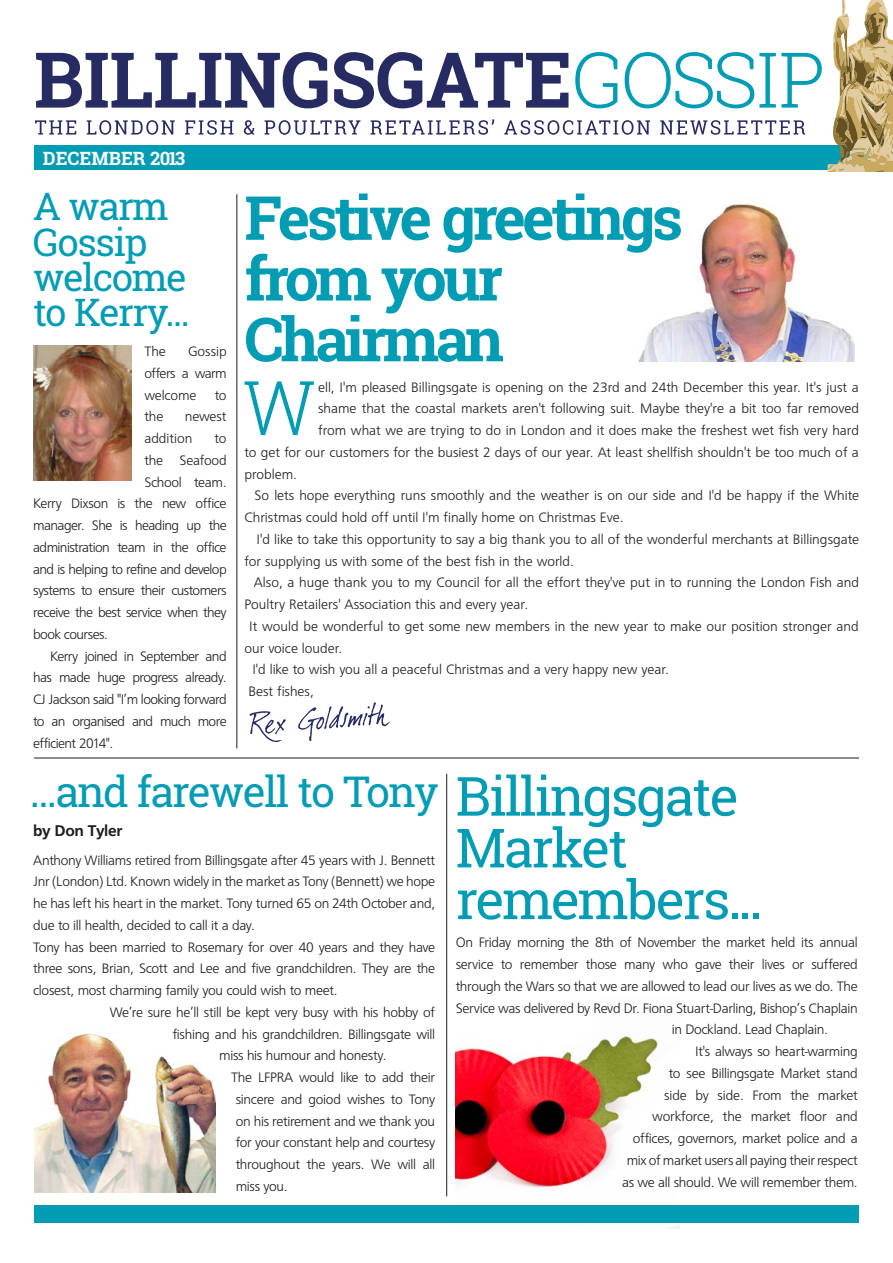
<style>
.page{position:relative;width:893px;height:1263px;background:#fff}
.page>*{position:absolute;margin:0;border:0;box-sizing:border-box;transform-origin:0 0}
.t1{font:300 75.45px "Roboto Slab";color:#009cb4}
.t2{font:700 60.75px/60.8px "Roboto Slab";letter-spacing:-.06em;color:#009cb4}
.t3{font:54px/51.8px "Roboto Slab";letter-spacing:-.04em;color:#009cb4}
.t4{font:42.75px "Roboto Slab";letter-spacing:-.04em;color:#009cb4}
.t5{font:38.25px/35.2px "Roboto Slab";letter-spacing:-.04em;color:#009cb4}
.t6{font:700 18.45px "Roboto Slab";color:#fff}
.t7{font:600 16.2px "Frutiger 2";letter-spacing:-.02em;color:#1d1d1b}
.t8{font:300 14.25px/21.8px "Frutiger 2";letter-spacing:-.02em;color:#1d1d1b;text-align:justify}
.t9{font:300 14.25px "Frutiger 2";color:#1d1d1b}
.t10{font:300 14.25px "Frutiger 2";letter-spacing:-.04em;color:#1d1d1b}
</style>
<div class="page">
<img style="left:34px;top:1032px;width:181px;height:160px">
<img style="left:455px;top:1034px;width:225px;height:194px">
<div style="left:34px;top:1205px;width:825px;height:17px;background:#009cb4"></div>
<img style="left:638px;top:195px;width:216px;height:167px">
<svg style="left:249px;top:702px;width:141px;height:40px"></svg>
<svg style="left:35px;top:0;width:858px;height:171px"></svg>
<hr style="left:34px;top:758px;width:825px;height:1px;background:#1d1d1b">
<hr style="left:237px;top:194px;width:1px;height:554px;background:#1d1d1b">
<hr style="left:446px;top:774px;width:1px;height:422px;background:#1d1d1b">
<img style="left:33px;top:345px;width:99px;height:135px">
<p class="t6" style="left:43px;top:146px;width:144px">December 2013</p>
<h3 class="t5" style="left:33px;top:189px;width:158px">A warm<br>Gossip welcome to Kerry...</h3>
<p class="t8" style="left:144px;top:340px;width:23px">The</p>
<p class="t8" style="left:144px;top:340px;width:84px;text-indent:44px">Gossip offers a warm welcome</p>
<p class="t8" style="left:215px;top:384px;width:13px">to</p>
<p class="t8" style="left:144px;top:406px;width:20px">the</p>
<p class="t8" style="left:144px;top:406px;width:84px;text-indent:40px">newest addition</p>
<p class="t8" style="left:215px;top:427px;width:13px">to</p>
<p class="t8" style="left:144px;top:449px;width:84px">the Seafood</p>
<p class="t8" style="left:144px;top:471px;width:84px">School team.</p>
<p class="t8" style="left:33px;top:493px;width:195px">Kerry Dixson is the new office</p>
<p class="t10" style="left:33px;top:517px;width:195px">manager. She is heading up the</p>
<p class="t10" style="left:33px;top:539px;width:195px">administration team in the office</p>
<p class="t10" style="left:33px;top:561px;width:195px">and is helping to refine and develop</p>
<p class="t10" style="left:33px;top:582px;width:195px">systems to ensure their customers</p>
<p class="t10" style="left:33px;top:604px;width:195px">receive the best service when they</p>
<p class="t10" style="left:33px;top:626px;width:76px">book courses.</p>
<p class="t10" style="left:50px;top:648px;width:178px">Kerry joined in September and</p>
<p class="t10" style="left:33px;top:669px;width:195px">has made huge progress already.</p>
<p class="t10" style="left:33px;top:691px;width:195px">CJ Jackson said "I’m looking forward</p>
<p class="t10" style="left:33px;top:713px;width:195px">to an organised and much more</p>
<p class="t10" style="left:33px;top:735px;width:82px">efficient 2014".</p>
<h2 class="t2" style="left:244px;top:187px;width:440px">Festive greetings from your<br>Chairman</h2>
<h1 class="t1" style="left:243px;top:356px;width:73px">W</h1>
<p class="t9" style="left:318px;top:378px;width:542px">ell, I'm pleased Billingsgate is opening on the 23rd and 24th December this year. It's just a</p>
<p class="t9" style="left:318px;top:400px;width:542px">shame that the coastal markets aren't following suit. Maybe they're a bit too far removed</p>
<p class="t9" style="left:318px;top:422px;width:542px">from what we are trying to do in London and it does make the freshest wet fish very hard</p>
<p class="t9" style="left:244px;top:444px;width:616px">to get for our customers for the busiest 2 days of our year. At least shellfish shouldn't be too much of a</p>
<p class="t9" style="left:244px;top:465px;width:54px">problem.</p>
<p class="t9" style="left:255px;top:487px;width:606px">So lets hope everything runs smoothly and the weather is on our side and I'd be happy if the White</p>
<p class="t9" style="left:244px;top:509px;width:381px">Christmas could hold off until I'm finally home on Christmas Eve.</p>
<p class="t9" style="left:257px;top:531px;width:604px">I'd like to take this opportunity to say a big thank you to all of the wonderful merchants at Billingsgate</p>
<p class="t9" style="left:244px;top:552px;width:331px">for supplying us with some of the best fish in the world.</p>
<p class="t9" style="left:254px;top:574px;width:607px">Also, a huge thank you to my Council for all the effort they've put in to running the London Fish and</p>
<p class="t9" style="left:244px;top:596px;width:285px">Poultry Retailers' Association this and every year.</p>
<p class="t9" style="left:249px;top:618px;width:611px">It would be wonderful to get some new members in the new year to make our position stronger and</p>
<p class="t9" style="left:244px;top:639px;width:99px">our voice louder.</p>
<p class="t9" style="left:252px;top:661px;width:418px">I'd like to wish you all a peaceful Christmas and a very happy new year.</p>
<p class="t9" style="left:248px;top:683px;width:67px">Best fishes,</p>
<h3 class="t4" style="left:30px;top:762px;width:410px">...and farewell to Tony</h3>
<p class="t7" style="left:33px;top:821px;width:91px">by Don Tyler</p>
<p class="t8" style="left:33px;top:849px;width:404px">Anthony Williams retired from Billingsgate after 45 years with J. Bennett</p>
<p class="t8" style="left:33px;top:870px;width:404px">Jnr (London) Ltd. Known widely in the market as Tony (Bennett) we hope</p>
<p class="t8" style="left:33px;top:892px;width:404px">he has left his heart in the market. Tony turned 65 on 24th October and,</p>
<p class="t8" style="left:33px;top:914px;width:223px">due to ill health, decided to call it a day.</p>
<p class="t8" style="left:33px;top:936px;width:404px">Tony has been married to Rosemary for over 40 years and they have</p>
<p class="t8" style="left:33px;top:957px;width:404px">three sons, Brian, Scott and Lee and five grandchildren. They are the</p>
<p class="t8" style="left:33px;top:979px;width:306px">closest, most charming family you could wish to meet.</p>
<p class="t8" style="left:110px;top:1001px;width:327px">We’re sure he’ll still be kept very busy with his hobby of</p>
<p class="t8" style="left:173px;top:1023px;width:264px">fishing and his grandchildren. Billingsgate will</p>
<p class="t8" style="left:219px;top:1044px;width:169px">miss his humour and honesty.</p>
<p class="t8" style="left:231px;top:1066px;width:206px">The LFPRA would like to add their</p>
<p class="t8" style="left:236px;top:1088px;width:201px">sincere and goiod wishes to Tony</p>
<p class="t8" style="left:236px;top:1110px;width:201px">on his retirement and we thank you</p>
<p class="t8" style="left:236px;top:1131px;width:201px">for your constant help and courtesy</p>
<p class="t8" style="left:236px;top:1153px;width:201px">throughout the years. We will all</p>
<p class="t8" style="left:236px;top:1175px;width:54px">miss you.</p>
<h3 class="t3" style="left:456px;top:770px;width:309px">Billingsgate<br>Market remembers...</h3>
<p class="t8" style="left:456px;top:931px;width:403px">On Friday morning the 8th of November the market held its annual</p>
<p class="t8" style="left:456px;top:953px;width:404px">service to remember those many who gave their lives or suffered</p>
<p class="t8" style="left:456px;top:975px;width:404px">through the Wars so that we are allowed to lead our lives as we do. The</p>
<p class="t8" style="left:456px;top:997px;width:404px">Service was delivered by Revd Dr. Fiona Stuart-Darling, Bishop’s Chaplain</p>
<p class="t8" style="left:672px;top:1018px;width:158px">in Dockland. Lead Chaplain.</p>
<p class="t8" style="left:695px;top:1040px;width:164px">It's always so heart-warming</p>
<p class="t8" style="left:669px;top:1062px;width:190px">to see Billingsgate Market stand</p>
<p class="t8" style="left:664px;top:1084px;width:195px">side by side. From the market</p>
<p class="t8" style="left:652px;top:1105px;width:207px">workforce, the market floor and</p>
<p class="t8" style="left:633px;top:1127px;width:227px">offices, governors, market police and a</p>
<p class="t8" style="left:627px;top:1149px;width:232px">mix of market users all paying their respect</p>
<p class="t8" style="left:622px;top:1171px;width:237px">as we all should. We will remember them.</p>
</div>
